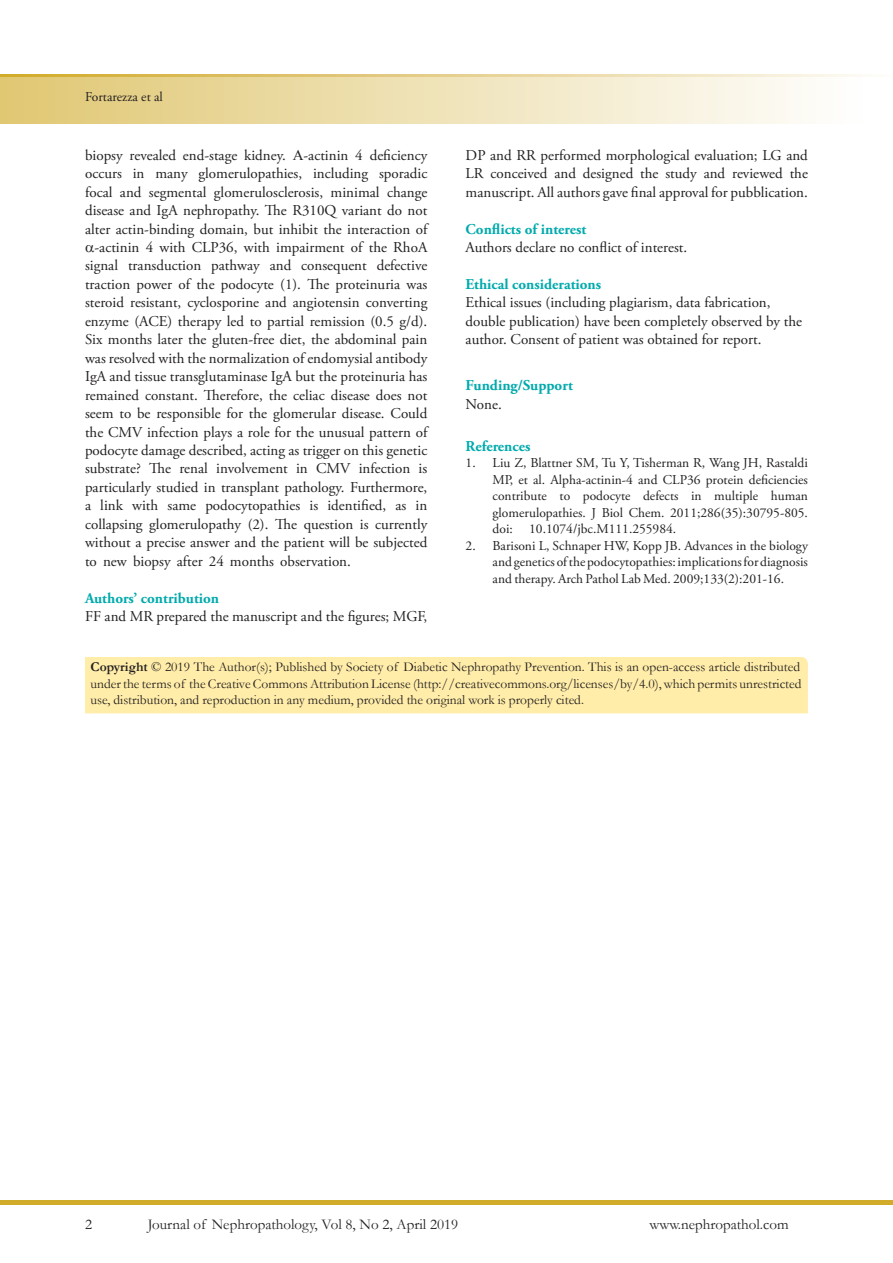
<style>
.page{position:relative;width:893px;height:1263px;background:#fff}
.page>*{position:absolute;margin:0;border:0;box-sizing:border-box;transform-origin:0 0}
.t1{font:15px/18.5px "Adobe Garamond Pro";color:#231f20;text-align:justify}
.t2{font:700 15px "Adobe Garamond Pro";color:#00aaad}
.t3{font:15px "Garamond";color:#231f20}
.t4{font:13.5px/16.5px "Adobe Garamond Pro";color:#231f20;text-align:justify}
.t5{font:13.5px/16.5px "Garamond";color:#231f20;text-align:justify}
.s1{font-weight:700}
</style>
<div class="page">
<div style="left:0;top:77px;width:893px;height:46px;background:linear-gradient(to right,#e0c773,#fff)"></div>
<hr style="left:0;top:1200px;width:893px;height:4px;background:#d1ab2a">
<hr style="left:892px;top:77px;width:1px;height:46px;background:#d1ab2a">
<svg style="left:0;top:75px;width:862px;height:2px;background:#e5cf8b"></svg>
<div style="left:85px;top:657px;width:723px;height:56px;background:#ffeda9"></div>
<p class="t4" style="left:85px;top:89px;width:79px">Fortarezza et al</p>
<p class="t1" style="left:85px;top:146px;width:344px">biopsy revealed end-stage kidney. -actinin 4 deficiency</p>
<p class="t1" style="left:85px;top:165px;width:344px">occurs in many glomerulopathies, including sporadic</p>
<p class="t1" style="left:85px;top:183px;width:344px">focal and segmental glomerulosclerosis, minimal change</p>
<p class="t1" style="left:85px;top:202px;width:344px">disease and IgA nephropathy. The R310Q variant do not</p>
<p class="t1" style="left:85px;top:220px;width:344px">alter actin-binding domain, but inhibit the interaction of</p>
<p class="t1" style="left:95px;top:238px;width:334px">-actinin 4 with CLP36, with impairment of the RhoA</p>
<p class="t1" style="left:85px;top:257px;width:344px">signal transduction pathway and consequent defective</p>
<p class="t1" style="left:85px;top:275px;width:344px">traction power of the podocyte (1). The proteinuria was</p>
<p class="t1" style="left:85px;top:294px;width:344px">steroid resistant, cyclosporine and angiotensin converting</p>
<p class="t1" style="left:85px;top:312px;width:344px">enzyme (ACE) therapy led to partial remission (0.5 g/d).</p>
<p class="t1" style="left:85px;top:331px;width:344px">Six months later the gluten-free diet, the abdominal pain</p>
<p class="t1" style="left:85px;top:349px;width:344px">was resolved with the normalization of endomysial antibody</p>
<p class="t1" style="left:85px;top:368px;width:344px">IgA and tissue transglutaminase IgA but the proteinuria has</p>
<p class="t1" style="left:85px;top:386px;width:344px">remained constant. Therefore, the celiac disease does not</p>
<p class="t1" style="left:85px;top:405px;width:344px">seem to be responsible for the glomerular disease. Could</p>
<p class="t1" style="left:85px;top:423px;width:344px">the CMV infection plays a role for the unusual pattern of</p>
<p class="t1" style="left:85px;top:441px;width:344px">podocyte damage described, acting as trigger on this genetic</p>
<p class="t1" style="left:85px;top:460px;width:344px">substrate? The renal involvement in CMV infection is</p>
<p class="t1" style="left:85px;top:478px;width:344px">particularly studied in transplant pathology. Furthermore,</p>
<p class="t1" style="left:85px;top:497px;width:344px">a link with same podocytopathies is identified, as in</p>
<p class="t1" style="left:85px;top:515px;width:344px">collapsing glomerulopathy (2). The question is currently</p>
<p class="t1" style="left:85px;top:534px;width:344px">without a precise answer and the patient will be subjected</p>
<p class="t1" style="left:85px;top:552px;width:267px">to new biopsy after 24 months observation.</p>
<p class="t2" style="left:85px;top:589px;width:136px">Authors’ contribution</p>
<p class="t1" style="left:85px;top:607px;width:344px">FF and MR prepared the manuscript and the figures; MGF,</p>
<p class="t1" style="left:466px;top:146px;width:344px">DP and RR performed morphological evaluation; LG and LR conceived and designed the study and reviewed the manuscript. All authors gave final approval for pubblication.</p>
<p class="t2" style="left:466px;top:220px;width:122px">Conflicts of interest</p>
<p class="t1" style="left:466px;top:238px;width:223px">Authors declare no conflict of interest.</p>
<p class="t2" style="left:466px;top:275px;width:137px">Ethical considerations</p>
<p class="t1" style="left:466px;top:294px;width:338px;text-align:left">Ethical issues (including plagiarism, data fabrication, double publication) have been completely observed by the author. Consent of patient was obtained for report.</p>
<p class="t2" style="left:466px;top:377px;width:109px">Funding/Support</p>
<p class="t1" style="left:466px;top:395px;width:38px">None.</p>
<p class="t2" style="left:466px;top:437px;width:66px">References</p>
<p class="t4" style="left:493px;top:455px;width:317px;text-indent:-27px">1. Liu Z, Blattner SM, Tu Y, Tisherman R, Wang JH, Rastaldi MP, et al. Alpha-actinin-4 and CLP36 protein deficiencies contribute to podocyte defects in multiple human glomerulopathies. J Biol Chem. 2011;286(35):30795-805. doi: 10.1074/jbc.M111.255984.</p>
<p class="t4" style="left:493px;top:537px;width:317px;text-indent:-27px">2. Barisoni L, Schnaper HW, Kopp JB. Advances in the biology and genetics of the podocytopathies: implications for diagnosis and therapy. Arch Pathol Lab Med. 2009;133(2):201-16.</p>
<p class="t5" style="left:91px;top:658px;width:713px"><span class="s1">Copyright</span> © 2019 The Author(s); Published by Society of Diabetic Nephropathy Prevention. This is an open-access article distributed under the terms of the Creative Commons Attribution License (http://creativecommons.org/licenses/by/4.0), which permits unrestricted use, distribution, and reproduction in any medium, provided the original work is properly cited.</p>
<p class="t3" style="left:85px;top:1214px;width:9px">2</p>
<p class="t3" style="left:148px;top:1214px;width:312px">Journal of Nephropathology, Vol 8, No 2, April 2019</p>
<p class="t3" style="left:649px;top:1214px;width:141px">www.nephropathol.com</p>
</div>
